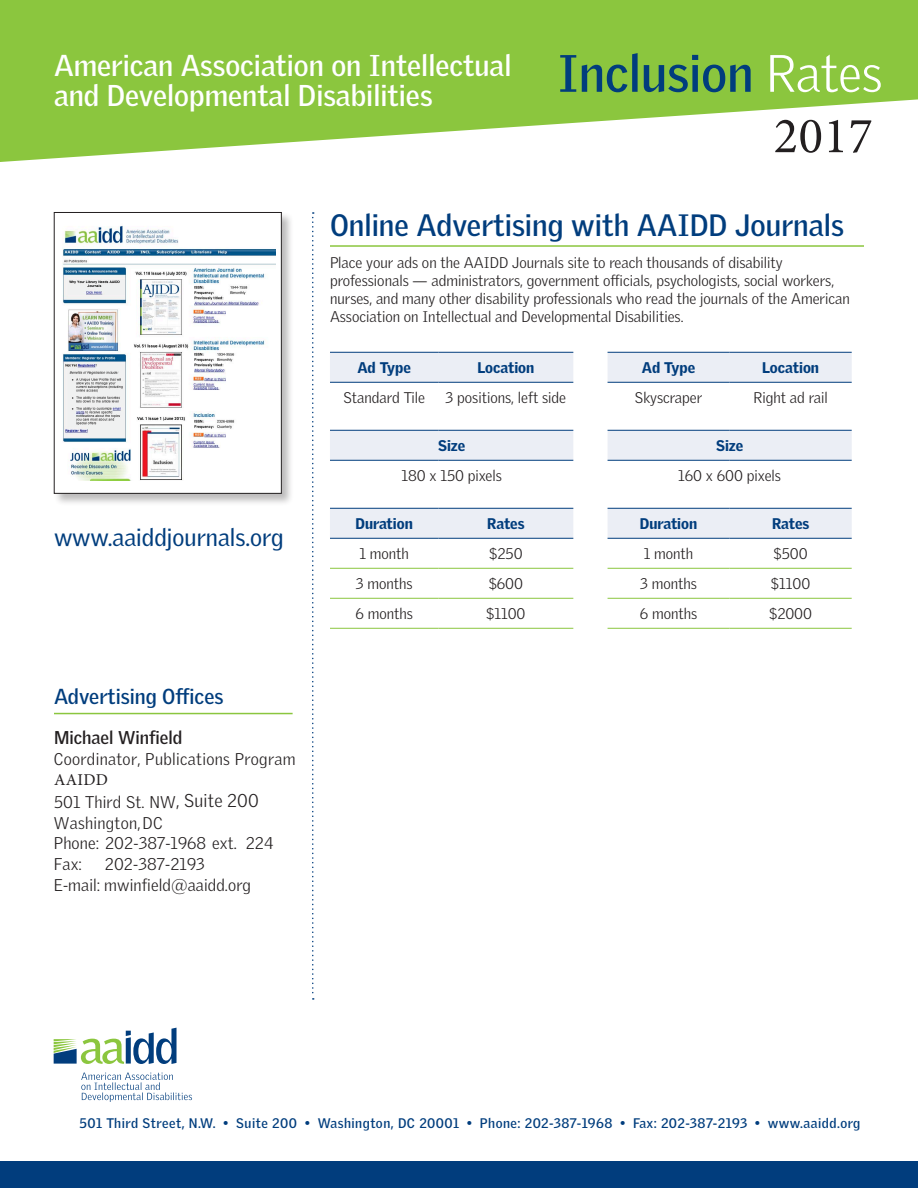
<style>
.page{position:relative;width:918px;height:1188px;background:#fff}
.page>*{position:absolute;margin:0;border:0;box-sizing:border-box;transform-origin:0 0}
.t1{font:700 51px "Griffith Gothic";color:#013d7d}
.t2{font:51px "Minion Pro";color:#231f20}
.Subhead_w_underline{font:700 30px "Griffith Gothic";color:#013d7d}
.t3{font:700 29.25px/29.8px "Griffith Gothic";color:#fff}
.body{font:24px "Griffith Gothic";color:#013d7d}
.Subhead_w_underline-2{font:700 21px "Griffith Gothic";color:#013d7d}
.contact{font:700 18px "Griffith Gothic";color:#231f20}
.contact-2{font:300 16.5px/20.4px "Griffith Gothic";letter-spacing:.01em;color:#231f20}
.Body_Text{font:300 15px/18px "Griffith Gothic";color:#231f20}
.table_sub{font:900 15px "Griffith Gothic";color:#013d7d}
.t4{font:700 13.5px "Griffith Gothic";letter-spacing:.035em;color:#013d7d}
.s1{font-weight:300;color:#fff}
.s2{font-family:"Minion Pro";font-weight:400}
.s3{font-size:18px}
</style>
<div class="page">
<svg style="left:0;top:0;width:918px;height:162px;fill:#8bc63e"></svg>
<svg style="left:312px;top:212px;width:2px;height:788px"></svg>
<hr style="left:330px;top:245px;width:534px;height:2px;background:#8bc63e">
<hr style="left:54px;top:713px;width:239px;height:1px;background:#8bc63e">
<svg style="left:81px;top:1073px;width:111px;height:29px"></svg>
<svg style="left:54px;top:1028px;width:123px;height:36px"></svg>
<div style="left:1px;top:1162px;width:917px;height:26px;background:#013d7d"></div>
<svg style="left:608px;top:353px;width:244px;height:185px"></svg>
<hr style="left:608px;top:352px;width:122px;height:1px;background:#013d7d">
<hr style="left:730px;top:352px;width:122px;height:1px;background:#013d7d">
<hr style="left:608px;top:382px;width:122px;height:1px;background:#013d7d">
<hr style="left:730px;top:382px;width:122px;height:1px;background:#013d7d">
<hr style="left:608px;top:508px;width:122px;height:1px;background:#013d7d">
<hr style="left:730px;top:508px;width:122px;height:1px;background:#013d7d">
<hr style="left:608px;top:430px;width:122px;height:1px;background:#013d7d">
<hr style="left:730px;top:430px;width:122px;height:1px;background:#013d7d">
<hr style="left:608px;top:460px;width:122px;height:1px;background:#013d7d">
<hr style="left:730px;top:460px;width:122px;height:1px;background:#013d7d">
<hr style="left:608px;top:568px;width:122px;height:1px;background:#8bc63e">
<hr style="left:730px;top:568px;width:122px;height:1px;background:#8bc63e">
<hr style="left:608px;top:598px;width:122px;height:1px;background:#8bc63e">
<hr style="left:730px;top:598px;width:122px;height:1px;background:#8bc63e">
<hr style="left:608px;top:628px;width:122px;height:1px;background:#8bc63e">
<hr style="left:730px;top:628px;width:122px;height:1px;background:#8bc63e">
<hr style="left:608px;top:538px;width:122px;height:1px;background:#013d7d">
<hr style="left:730px;top:538px;width:122px;height:1px;background:#013d7d">
<svg style="left:330px;top:353px;width:243px;height:185px"></svg>
<hr style="left:330px;top:352px;width:108px;height:1px;background:#013d7d">
<hr style="left:438px;top:352px;width:135px;height:1px;background:#013d7d">
<hr style="left:330px;top:382px;width:108px;height:1px;background:#013d7d">
<hr style="left:438px;top:382px;width:135px;height:1px;background:#013d7d">
<hr style="left:330px;top:430px;width:108px;height:1px;background:#013d7d">
<hr style="left:438px;top:430px;width:135px;height:1px;background:#013d7d">
<hr style="left:330px;top:460px;width:108px;height:1px;background:#013d7d">
<hr style="left:438px;top:460px;width:135px;height:1px;background:#013d7d">
<hr style="left:330px;top:568px;width:108px;height:1px;background:#8bc63e">
<hr style="left:438px;top:568px;width:135px;height:1px;background:#8bc63e">
<hr style="left:330px;top:598px;width:108px;height:1px;background:#8bc63e">
<hr style="left:438px;top:598px;width:135px;height:1px;background:#8bc63e">
<hr style="left:330px;top:628px;width:108px;height:1px;background:#8bc63e">
<hr style="left:438px;top:628px;width:135px;height:1px;background:#8bc63e">
<hr style="left:330px;top:508px;width:108px;height:1px;background:#013d7d">
<hr style="left:438px;top:508px;width:135px;height:1px;background:#013d7d">
<hr style="left:330px;top:538px;width:108px;height:1px;background:#013d7d">
<hr style="left:438px;top:538px;width:135px;height:1px;background:#013d7d">
<div style="left:53px;top:211px;width:240px;height:295px;background:#231f20;opacity:.3"></div>
<div style="left:54px;top:212px;width:227px;height:281px;background:#fff"></div>
<div style="left:54px;top:212px;width:228px;height:282px;border:1px solid #231f20"></div>
<img style="left:62px;top:226px;width:214px;height:254px">
<p class="t3" style="left:54px;top:50px;width:459px">American Association on Intellectual and Developmental Disabilities</p>
<p class="t1" style="left:558px;top:43px;width:326px">Inclusion <span class="s1">Rates</span></p>
<p class="t2" style="left:774px;top:102px;width:101px">2017</p>
<p class="body" style="left:54px;top:523px;width:231px">www.aaiddjournals.org</p>
<p class="Subhead_w_underline-2" style="left:54px;top:684px;width:171px">Advertising Offices</p>
<p class="contact" style="left:54px;top:727px;width:130px">Michael Winfield</p>
<p class="contact-2" style="left:54px;top:748px;width:243px">Coordinator, Publications Program<br><span class="s2">AAIDD</span></p>
<p class="contact-2" style="left:54px;top:792px;width:221px">501 Third St. NW<span class="s3">, Suite 200<br></span>Washington, DC<br>Phone: 202-387-1968 ext. 224</p>
<p class="contact-2" style="left:54px;top:854px;width:30px">Fax:</p>
<p class="contact-2" style="left:54px;top:854px;width:199px;text-align:center">202-387-2193<br>E-mail: mwinfield@aaidd.org</p>
<p class="Subhead_w_underline" style="left:330px;top:208px;width:515px">Online Advertising with AAIDD Journals</p>
<p class="Body_Text" style="left:330px;top:253px;width:521px">Place your ads on the AAIDD Journals site to reach thousands of disability professionals — administrators, government officials, psychologists, social workers, nurses, and many other disability professionals who read the journals of the American Association on Intellectual and Developmental Disabilities.</p>
<p class="table_sub" style="left:357px;top:359px;width:55px">Ad Type</p>
<p class="table_sub" style="left:477px;top:359px;width:58px">Location</p>
<p class="Body_Text" style="left:343px;top:389px;width:83px">Standard Tile</p>
<p class="Body_Text" style="left:446px;top:389px;width:122px">3 positions, left side</p>
<p class="table_sub" style="left:438px;top:437px;width:29px">Size</p>
<p class="Body_Text" style="left:401px;top:467px;width:102px">180 x 150 pixels</p>
<p class="table_sub" style="left:356px;top:515px;width:59px">Duration</p>
<p class="table_sub" style="left:487px;top:515px;width:39px">Rates</p>
<p class="Body_Text" style="left:359px;top:545px;width:51px">1 month</p>
<p class="Body_Text" style="left:489px;top:545px;width:35px">$250</p>
<p class="Body_Text" style="left:356px;top:575px;width:58px">3 months</p>
<p class="Body_Text" style="left:489px;top:575px;width:36px">$600</p>
<p class="Body_Text" style="left:356px;top:605px;width:59px">6 months</p>
<p class="Body_Text" style="left:486px;top:605px;width:41px">$1100</p>
<p class="table_sub" style="left:642px;top:359px;width:55px">Ad Type</p>
<p class="table_sub" style="left:762px;top:359px;width:58px">Location</p>
<p class="Body_Text" style="left:635px;top:389px;width:69px">Skyscraper</p>
<p class="Body_Text" style="left:753px;top:389px;width:76px">Right ad rail</p>
<p class="table_sub" style="left:716px;top:437px;width:29px">Size</p>
<p class="Body_Text" style="left:678px;top:467px;width:104px">160 x 600 pixels</p>
<p class="table_sub" style="left:640px;top:515px;width:59px">Duration</p>
<p class="table_sub" style="left:772px;top:515px;width:39px">Rates</p>
<p class="Body_Text" style="left:644px;top:545px;width:51px">1 month</p>
<p class="Body_Text" style="left:774px;top:545px;width:36px">$500</p>
<p class="Body_Text" style="left:640px;top:575px;width:58px">3 months</p>
<p class="Body_Text" style="left:771px;top:575px;width:41px">$1100</p>
<p class="Body_Text" style="left:640px;top:605px;width:59px">6 months</p>
<p class="Body_Text" style="left:769px;top:605px;width:45px">$2000</p>
<p class="t4" style="left:79px;top:1115px;width:783px">501 Third Street, N.W. • Suite 200 • Washington, DC 20001 • Phone: 202-387-1968 • Fax: 202-387-2193 • www.aaidd.org</p>
</div>
